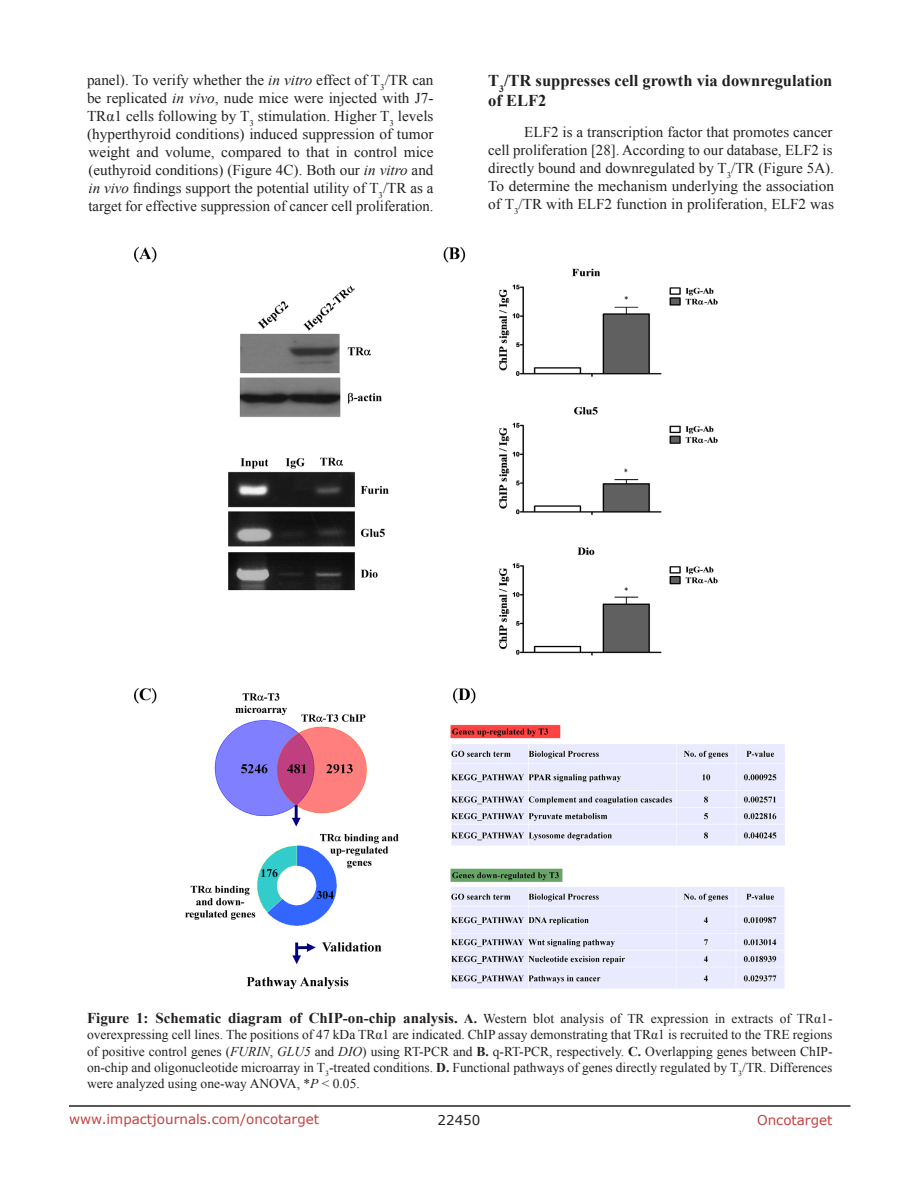
<style>
.page{position:relative;width:918px;height:1188px;background:#fff}
.page>*{position:absolute;margin:0;border:0;box-sizing:border-box;transform-origin:0 0}
.SubHeading{font:700 16.5px/19.8px "Times New Roman";color:#231f20}
.BodyText{font:15px/18px "Times New Roman";color:#231f20;text-align:justify}
.figuretext{font:13.5px/16.2px "Times New Roman";color:#231f20;text-align:justify}
.t1{font:13.5px "Verdana";color:#c24141}
.t2{font:13.5px "Verdana";color:#231f20}
.s1{font-style:italic}
.s2{font-weight:700;font-size:15px}
.s3{font-weight:700}
</style>
<div class="page">
<hr style="left:69px;top:1105px;width:781px;height:2px;background:#231f20">
<img style="left:135px;top:248px;width:650px;height:741px">
<p class="BodyText" style="left:87px;top:71px;width:348px">panel). To verify whether the <span class="s1">in vitro</span> effect of T<sub>3</sub>/TR can be replicated <span class="s1">in vivo</span>, nude mice were injected with J7- TRα1 cells following by T<sub>3</sub> stimulation. Higher T<sub>3</sub> levels (hyperthyroid conditions) induced suppression of tumor weight and volume, compared to that in control mice (euthyroid conditions) (Figure 4C). Both our <span class="s1">in vitro</span> and <span class="s1">in vivo</span> findings support the potential utility of T<sub>3</sub>/TR as a target for effective suppression of cancer cell proliferation.</p>
<p class="SubHeading" style="left:488px;top:70px;width:346px">T<sub>3</sub>/TR suppresses cell growth via downregulation of ELF2</p>
<p class="BodyText" style="left:488px;top:123px;width:347px;text-indent:36px">ELF2 is a transcription factor that promotes cancer cell proliferation [28]. According to our database, ELF2 is directly bound and downregulated by T<sub>3</sub>/TR (Figure 5A).<br>To determine the mechanism underlying the association of T<sub>3</sub>/TR with ELF2 function in proliferation, ELF2 was</p>
<p class="figuretext" style="left:87px;top:1010px;width:747px"><span class="s2">Figure 1: Schematic diagram of ChIP-on-chip analysis.</span> <span class="s3">A.</span> Western blot analysis of TR expression in extracts of TRα1- overexpressing cell lines. The positions of 47 kDa TRα1 are indicated. ChIP assay demonstrating that TRα1 is recruited to the TRE regions of positive control genes (<span class="s1">FURIN</span>, <span class="s1">GLU5</span> and <span class="s1">DIO</span>) using RT-PCR and <span class="s3">B.</span> q-RT-PCR, respectively. <span class="s3">C.</span> Overlapping genes between ChIP&shy;on-chip and oligonucleotide microarray in T<sub>3</sub>-treated conditions. <span class="s3">D.</span> Functional pathways of genes directly regulated by T<sub>3</sub>/TR. Differences were analyzed using one-way ANOVA, *<span class="s1">P</span> &lt; 0.05.</p>
<p class="t1" style="left:69px;top:1110px;width:252px">www.impactjournals.com/oncotarget</p>
<p class="t2" style="left:438px;top:1111px;width:44px">22450</p>
<p class="t1" style="left:757px;top:1111px;width:77px">Oncotarget</p>
</div>
